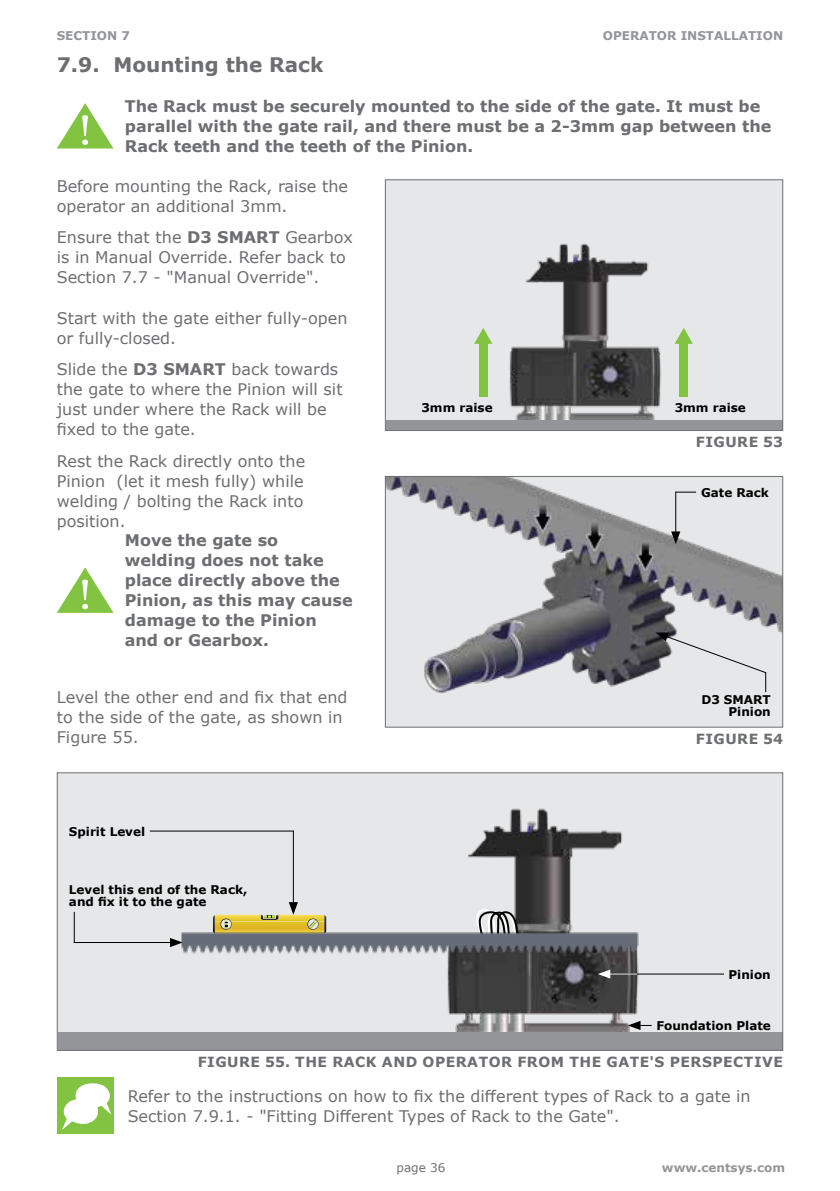
<style>
.page{position:relative;width:840px;height:1191px;background:#fff}
.page>*{position:absolute;margin:0;border:0;box-sizing:border-box;transform-origin:0 0}
.t1{font:700 20px "Verdana";color:#6d6e71}
.t2{font:16px/20px "Verdana";color:#6d6e71}
.t3{font:700 16px/20px "Verdana";color:#6d6e71}
.t4{font:700 14px "Verdana";letter-spacing:.035em;color:#6d6e71}
.t5{font:700 12px/12px "Verdana";color:#000}
.t6{font:700 12px "Verdana";color:#939598}
.t7{font:12px "Verdana";color:#6d6e71}
.s1{font-weight:700}
</style>
<div class="page">
<svg style="left:57px;top:103px;width:56px;height:45px"></svg>
<svg style="left:57px;top:567px;width:56px;height:46px"></svg>
<svg style="left:384px;top:476px;width:399px;height:252px;background:#b5b5b8"></svg>
<svg style="left:56px;top:772px;width:727px;height:279px;background:#cdcecf"></svg>
<svg style="left:384px;top:179px;width:399px;height:252px;background:#c8c9ca"></svg>
<hr style="left:674px;top:491px;width:1px;height:43px;background:#000">
<svg style="left:670px;top:531px;width:10px;height:13px"></svg>
<svg style="left:675px;top:491px;width:20px;height:1px"></svg>
<svg style="left:655px;top:632px;width:111px;height:60px;background:#d6d7d8"></svg>
<hr style="left:74px;top:912px;width:1px;height:30px;background:#000">
<hr style="left:150px;top:830px;width:143px;height:1px;background:#000">
<div style="left:57px;top:1077px;width:56px;height:57px;background:#82c341"></div>
<svg style="left:62px;top:1083px;width:50px;height:47px"></svg>
<hr style="left:607px;top:973px;width:116px;height:1px;background:#000">
<svg style="left:627px;top:1020px;width:24px;height:10px"></svg>
<hr style="left:74px;top:942px;width:99px;height:1px;background:#000">
<svg style="left:170px;top:938px;width:9px;height:9px"></svg>
<hr style="left:293px;top:830px;width:1px;height:75px;background:#000">
<svg style="left:213px;top:902px;width:113px;height:25px;background:#d9ce94"></svg>
<svg style="left:447px;top:909px;width:72px;height:18px"></svg>
<img style="left:179px;top:927px;width:461px;height:29px">
<svg style="left:674px;top:328px;width:18px;height:16px"></svg>
<div style="left:679px;top:338px;width:8px;height:59px;background:#82c341"></div>
<svg style="left:474px;top:328px;width:18px;height:16px"></svg>
<div style="left:478px;top:338px;width:9px;height:59px;background:#82c341"></div>
<svg style="left:597px;top:969px;width:39px;height:9px"></svg>
<p class="t6" style="left:57px;top:27px;width:75px">SECTION 7</p>
<p class="t6" style="left:602px;top:27px;width:182px">OPERATOR INSTALLATION</p>
<p class="t1" style="left:57px;top:50px;width:268px">7.9. Mounting the Rack</p>
<p class="t3" style="left:125px;top:96px;width:647px">The Rack must be securely mounted to the side of the gate. It must be parallel with the gate rail, and there must be a 2-3mm gap between the<br>Rack teeth and the teeth of the Pinion.</p>
<p class="t2" style="left:57px;top:175px;width:293px">Before mounting the Rack, raise the operator an additional 3mm.</p>
<p class="t2" style="left:57px;top:227px;width:297px">Ensure that the <span class="s1">D3 SMART</span> Gearbox is in Manual Override. Refer back to<br>Section 7.7 - "Manual Override".</p>
<p class="t2" style="left:57px;top:308px;width:292px">Start with the gate either fully-open or fully-closed.</p>
<p class="t2" style="left:57px;top:359px;width:287px">Slide the <span class="s1">D3 SMART</span> back towards the gate to where the Pinion will sit just under where the Rack will be fixed to the gate.</p>
<p class="t2" style="left:57px;top:451px;width:250px;text-align:justify">Rest the Rack directly onto the Pinion (let it mesh fully) while welding / bolting the Rack into position.</p>
<p class="t3" style="left:125px;top:530px;width:229px">Move the gate so welding does not take place directly above the<br>Pinion, as this may cause damage to the Pinion and or Gearbox.</p>
<p class="t2" style="left:57px;top:687px;width:292px">Level the other end and fix that end to the side of the gate, as shown in<br>Figure 55.</p>
<p class="t5" style="left:69px;top:825px;width:78px">Spirit Level</p>
<p class="t5" style="left:69px;top:883px;width:180px">Level this end of the Rack, and fix it to the gate</p>
<p class="t5" style="left:421px;top:401px;width:73px">3mm raise</p>
<p class="t5" style="left:674px;top:401px;width:73px">3mm raise</p>
<p class="t4" style="left:695px;top:432px;width:89px">FIGURE 53</p>
<p class="t5" style="left:700px;top:486px;width:69px">Gate Rack</p>
<p class="t5" style="left:701px;top:693px;width:71px;text-align:right">D3 SMART<br>Pinion</p>
<p class="t4" style="left:695px;top:729px;width:89px">FIGURE 54</p>
<p class="t5" style="left:728px;top:968px;width:44px">Pinion</p>
<p class="t5" style="left:656px;top:1019px;width:116px">Foundation Plate</p>
<p class="t4" style="left:198px;top:1052px;width:586px">FIGURE 55. THE RACK AND OPERATOR FROM THE GATE'S PERSPECTIVE</p>
<p class="t2" style="left:128px;top:1086px;width:624px">Refer to the instructions on how to fix the different types of Rack to a gate in<br>Section 7.9.1. - "Fitting Different Types of Rack to the Gate".</p>
<p class="t7" style="left:396px;top:1159px;width:50px">page 36</p>
<p class="t6" style="left:661px;top:1159px;width:124px">www.centsys.com</p>
</div>
